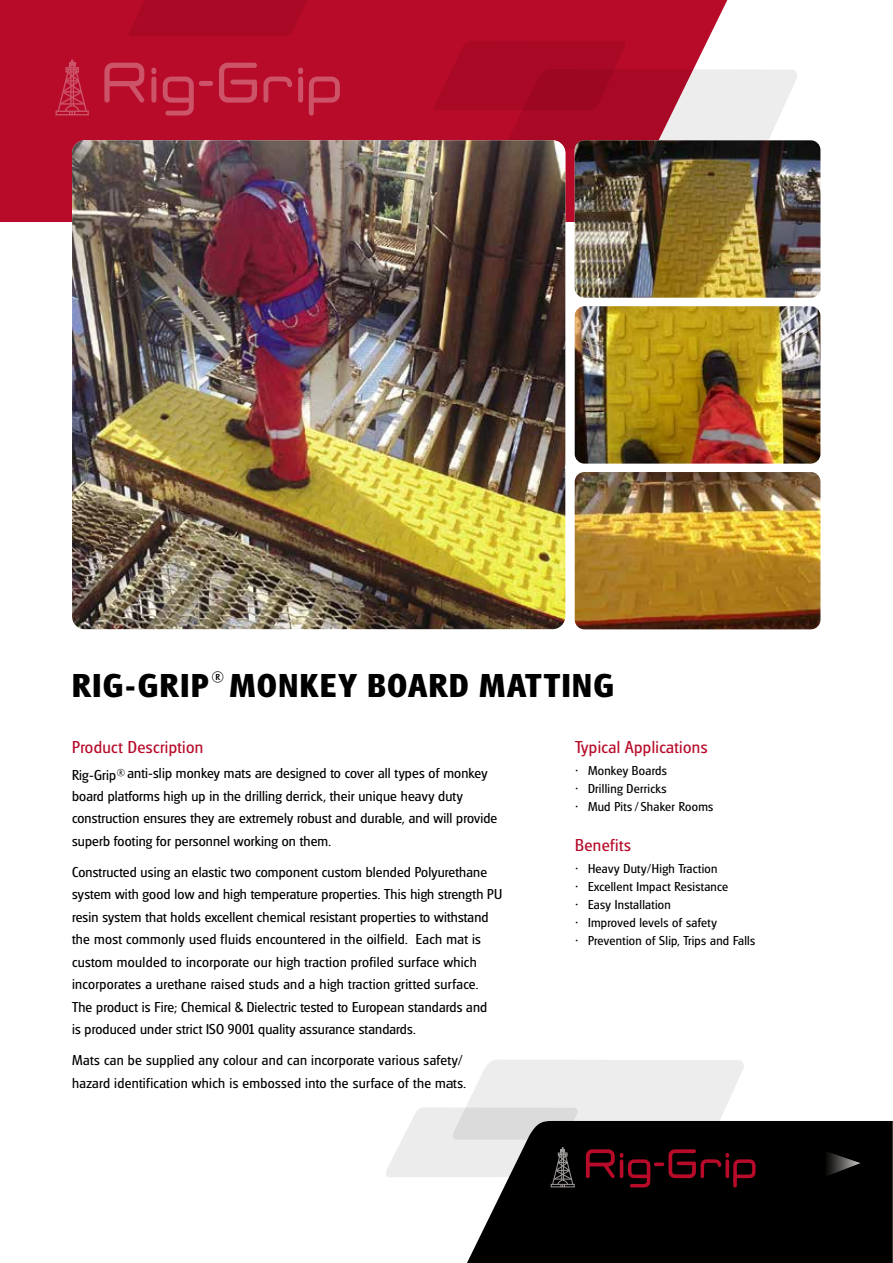
<style>
.page{position:relative;width:893px;height:1263px;background:#fff}
.page>*{position:absolute;margin:0;border:0;box-sizing:border-box;transform-origin:0 0}
.t1{font:700 34.5px "Glasgow";letter-spacing:.05em;color:#000}
.t2{font:18px "Glasgow";letter-spacing:.02em;color:#b70b29}
.t3{font:15px/22.5px "Glasgow";letter-spacing:.01em;color:#000}
.t4{font:13.5px "Glasgow";letter-spacing:.02em;color:#000}
.s1{font-size:13.5px}
</style>
<div class="page">
<div style="left:0;top:0;width:727px;height:222px;background:#b70b29"></div>
<svg style="left:433px;top:41px;width:364px;height:108px;background:#c15265"></svg>
<svg style="left:128px;top:0;width:194px;height:37px;background:#ab0925"></svg>
<img style="left:575px;top:140px;width:245px;height:158px">
<img style="left:575px;top:306px;width:245px;height:158px">
<img style="left:575px;top:472px;width:245px;height:157px">
<div style="left:467px;top:1121px;width:426px;height:142px;background:#000"></div>
<img style="left:72px;top:140px;width:493px;height:489px">
<svg style="left:823px;top:1150px;width:37px;height:27px"></svg>
<svg style="left:386px;top:1060px;width:370px;height:127px"></svg>
<div style="left:558px;top:1152px;width:10px;height:4px;border:1px solid #9f9b99"></div>
<svg style="left:309px;top:77px;width:31px;height:39px"></svg>
<svg style="left:263px;top:76px;width:29px;height:27px"></svg>
<svg style="left:298px;top:68px;width:5px;height:35px"></svg>
<svg style="left:104px;top:63px;width:41px;height:40px;background:#bf2843"></svg>
<svg style="left:151px;top:68px;width:5px;height:35px"></svg>
<svg style="left:163px;top:63px;width:94px;height:53px;background:#bc1e3a"></svg>
<svg style="left:56px;top:60px;width:32px;height:55px;background:#bd223d"></svg>
<h1 class="t1" style="left:72px;top:666px;width:543px">RIG-GRIP<sup>®</sup> MONKEY BOARD MATTING</h1>
<p class="t2" style="left:72px;top:737px;width:133px">Product Description</p>
<p class="t3" style="left:72px;top:762px;width:427px">Rig-Grip<span class="s1">®</span>anti-slip monkey mats are designed to cover all types of monkey board platforms high up in the drilling derrick, their unique heavy duty construction ensures they are extremely robust and durable, and will provide superb footing for personnel working on them.</p>
<p class="t3" style="left:72px;top:861px;width:432px">Constructed using an elastic two component custom blended Polyurethane system with good low and high temperature properties. This high strength PU resin system that holds excellent chemical resistant properties to withstand the most commonly used fluids encountered in the oilfield. Each mat is custom moulded to incorporate our high traction profiled surface which incorporates a urethane raised studs and a high traction gritted surface.<br>The product is Fire; Chemical &amp; Dielectric tested to European standards and<br>is produced under strict ISO 9001 quality assurance standards.</p>
<p class="t3" style="left:72px;top:1049px;width:395px">Mats can be supplied any colour and can incorporate various safety/ hazard identification which is embossed into the surface of the mats.</p>
<p class="t2" style="left:575px;top:737px;width:134px">Typical Applications</p>
<p class="t4" style="left:575px;top:763px;width:93px">• Monkey Boards</p>
<p class="t4" style="left:575px;top:781px;width:93px">• Drilling Derricks</p>
<p class="t4" style="left:575px;top:799px;width:140px">• Mud Pits/Shaker Rooms</p>
<p class="t2" style="left:575px;top:835px;width:57px">Benefits</p>
<p class="t4" style="left:575px;top:861px;width:144px">• Heavy Duty/High Traction</p>
<p class="t4" style="left:575px;top:879px;width:154px">• Excellent Impact Resistance</p>
<p class="t4" style="left:575px;top:897px;width:97px">• Easy Installation</p>
<p class="t4" style="left:575px;top:915px;width:143px">• Improved levels of safety</p>
<p class="t4" style="left:575px;top:933px;width:181px">• Prevention of Slip, Trips and Falls</p>
</div>
